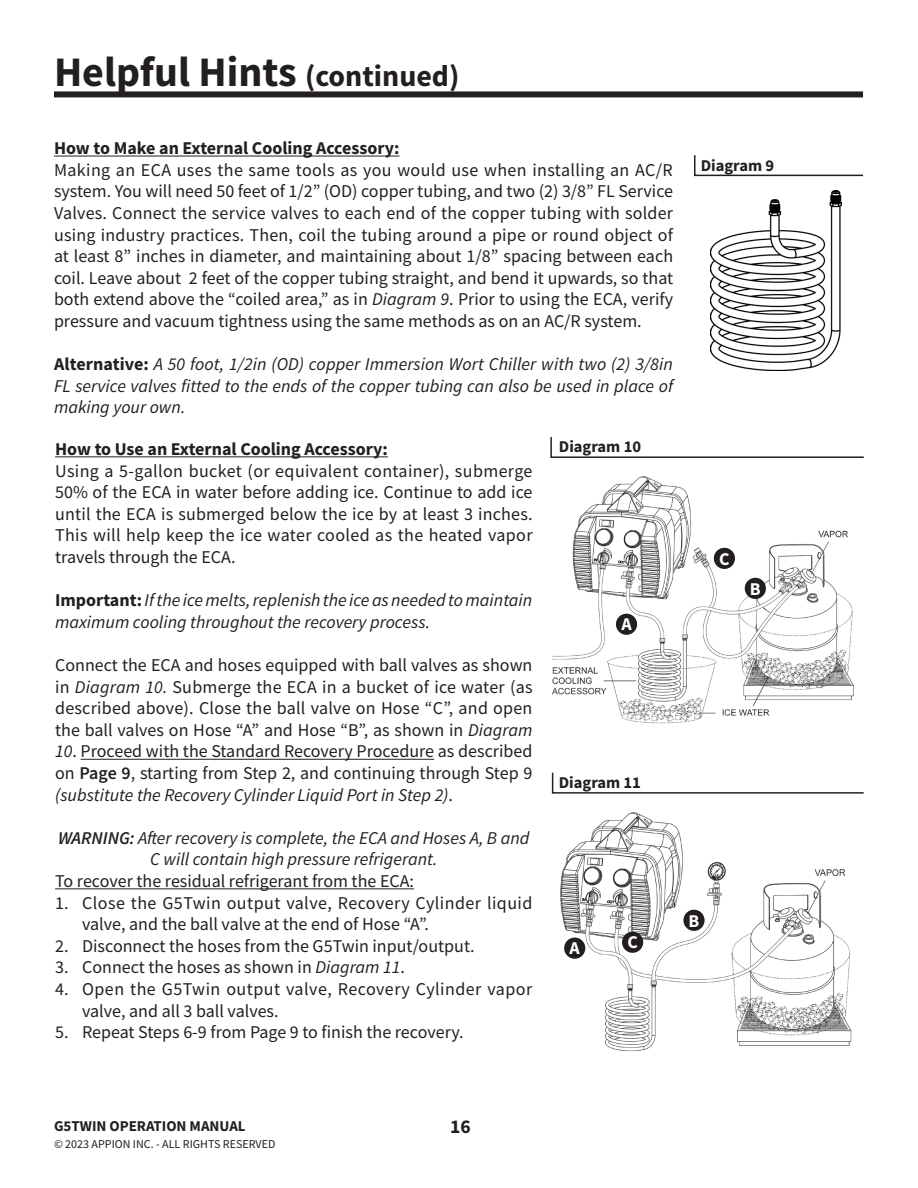
<style>
.page{position:relative;width:918px;height:1188px;background:#fff}
.page>*{position:absolute;margin:0;border:0;box-sizing:border-box;transform-origin:0 0}
.t1{font:700 42px "Source Sans Pro";color:#231f20}
.t2{font:700 19.5px "Source Sans Pro";color:#231f20}
.Normal_Section{font:18px/21.6px "Source Sans Pro";color:#231f20;text-align:justify}
.Normal_Section-2{font:italic 18px/21.6px "Source Sans Pro";color:#231f20;text-align:justify}
.Normal_Section-3{font:18px/21.6px "Source Sans Pro";letter-spacing:.02em;color:#231f20}
.Normal_Section-4{font:18px/21.6px "Source Sans Pro";letter-spacing:.025em;color:#231f20}
.Normal_Section-5{font:700 18px "Source Sans Pro";color:#231f20}
.t3{font:700 18px "Source Sans Pro";color:#fff}
.t4{font:700 16.5px "Source Sans Pro";color:#231f20}
.t5{font:700 15px "Source Sans Pro";color:#231f20}
.t6{font:12px "Source Sans Pro";color:#231f20}
.s1{font-size:30px}
.s2{font-style:italic}
.s3{font-weight:700;font-style:normal}
.s4{font-weight:600}
</style>
<div class="page">
<div style="left:54px;top:91px;width:809px;height:6px;background:#231f20"></div>
<img style="left:710px;top:190px;width:132px;height:181px">
<img style="left:560px;top:813px;width:292px;height:239px">
<img style="left:553px;top:476px;width:301px;height:248px">
<svg style="left:694px;top:155px;width:169px;height:22px"></svg>
<div style="left:714px;top:548px;width:21px;height:21px;background:#231f20;border-radius:50%"></div>
<div style="left:745px;top:578px;width:21px;height:21px;background:#231f20;border-radius:50%"></div>
<div style="left:616px;top:614px;width:21px;height:21px;background:#231f20;border-radius:50%"></div>
<div style="left:622px;top:932px;width:21px;height:21px;background:#231f20;border-radius:50%"></div>
<div style="left:683px;top:910px;width:22px;height:21px;background:#231f20;border-radius:50%"></div>
<div style="left:564px;top:938px;width:21px;height:21px;background:#231f20;border-radius:50%"></div>
<svg style="left:550px;top:437px;width:314px;height:21px"></svg>
<svg style="left:551px;top:772px;width:313px;height:22px"></svg>
<hr style="left:54px;top:156px;width:345px;height:1px;background:#231f20">
<hr style="left:55px;top:456px;width:333px;height:1px;background:#231f20">
<hr style="left:81px;top:759px;width:353px;height:1px;background:#231f20">
<hr style="left:55px;top:888px;width:359px;height:1px;background:#231f20">
<p class="t1" style="left:54px;top:43px;width:407px">Helpful Hints <span class="s1">(continued)</span></p>
<p class="Normal_Section-5" style="left:54px;top:136px;width:347px">How to Make an External Cooling Accessory:</p>
<p class="Normal_Section" style="left:54px;top:159px;width:621px">Making an ECA uses the same tools as you would use when installing an AC/R system. You will need 50 feet of 1/2” (OD) copper tubing, and two (2) 3/8” FL Service Valves. Connect the service valves to each end of the copper tubing with solder using industry practices. Then, coil the tubing around a pipe or round object of at least 8” inches in diameter, and maintaining about 1/8” spacing between each coil. Leave about 2 feet of the copper tubing straight, and bend it upwards, so that both extend above the “coiled area,” as in <span class="s2">Diagram 9</span>. Prior to using the ECA, verify pressure and vacuum tightness using the same methods as on an AC/R system.</p>
<p class="Normal_Section-2" style="left:54px;top:353px;width:621px"><span class="s3">Alternative:</span> A 50 foot, 1/2in (OD) copper Immersion Wort Chiller with two (2) 3/8in FL service valves fitted to the ends of the copper tubing can also be used in place of making your own.</p>
<p class="Normal_Section-5" style="left:55px;top:437px;width:334px">How to Use an External Cooling Accessory:</p>
<p class="Normal_Section" style="left:55px;top:460px;width:479px">Using a 5-gallon bucket (or equivalent container), submerge 50% of the ECA in water before adding ice. Continue to add ice until the ECA is submerged below the ice by at least 3 inches.<br>This will help keep the ice water cooled as the heated vapor travels through the ECA.</p>
<p class="Normal_Section-2" style="left:55px;top:589px;width:479px"><span class="s3">Important:</span>If the ice melts, replenish the ice as needed to maintain maximum cooling throughout the recovery process.</p>
<p class="Normal_Section" style="left:55px;top:654px;width:479px">Connect the ECA and hoses equipped with ball valves as shown in <span class="s2">Diagram 10.</span> Submerge the ECA in a bucket of ice water (as described above). Close the ball valve on Hose “C”, and open the ball valves on Hose “A” and Hose “B”, as shown in <span class="s2">Diagram</span></p>
<p class="Normal_Section" style="left:55px;top:741px;width:479px"><span class="s2">10</span>. Proceed with the Standard Recovery Procedure as described on <span class="s4">Page 9</span>, starting from Step 2, and continuing through Step 9 <span class="s2">(substitute the Recovery Cylinder Liquid Port in Step 2)</span>.</p>
<p class="Normal_Section-2" style="left:58px;top:827px;width:473px;text-align:center"><span class="s4">WARNING:</span> After recovery is complete, the ECA and Hoses A, B and<br>C will contain high pressure refrigerant.</p>
<p class="Normal_Section" style="left:55px;top:870px;width:360px">To recover the residual refrigerant from the ECA:</p>
<p class="Normal_Section-3" style="left:82px;top:892px;width:452px;text-indent:-27px">1. Close the G5Twin output valve, Recovery Cylinder liquid valve, and the ball valve at the end of Hose “A”.</p>
<p class="Normal_Section" style="left:55px;top:935px;width:421px">2. Disconnect the hoses from the G5Twin input/output.</p>
<p class="Normal_Section" style="left:55px;top:957px;width:351px">3. Connect the hoses as shown in <span class="s2">Diagram 11</span>.</p>
<p class="Normal_Section-4" style="left:82px;top:978px;width:452px;text-indent:-27px">4. Open the G5Twin output valve, Recovery Cylinder vapor valve, and all 3 ball valves.</p>
<p class="Normal_Section" style="left:55px;top:1021px;width:410px">5. Repeat Steps 6-9 from Page 9 to finish the recovery.</p>
<p class="t4" style="left:559px;top:436px;width:84px">Diagram 10</p>
<p class="t3" style="left:621px;top:612px;width:12px">A</p>
<p class="t4" style="left:559px;top:771px;width:84px">Diagram 11</p>
<p class="t3" style="left:627px;top:930px;width:12px">C</p>
<p class="t3" style="left:570px;top:936px;width:12px">A</p>
<p class="t4" style="left:701px;top:154px;width:75px">Diagram 9</p>
<p class="t3" style="left:719px;top:546px;width:12px">C</p>
<p class="t3" style="left:750px;top:576px;width:12px">B</p>
<p class="t3" style="left:689px;top:908px;width:12px">B</p>
<p class="t5" style="left:54px;top:1116px;width:193px">G5TWIN OPERATION MANUAL</p>
<p class="t6" style="left:54px;top:1137px;width:223px">© 2023 APPION INC. - ALL RIGHTS RESERVED</p>
<p class="t2" style="left:450px;top:1114px;width:22px">16</p>
</div>
